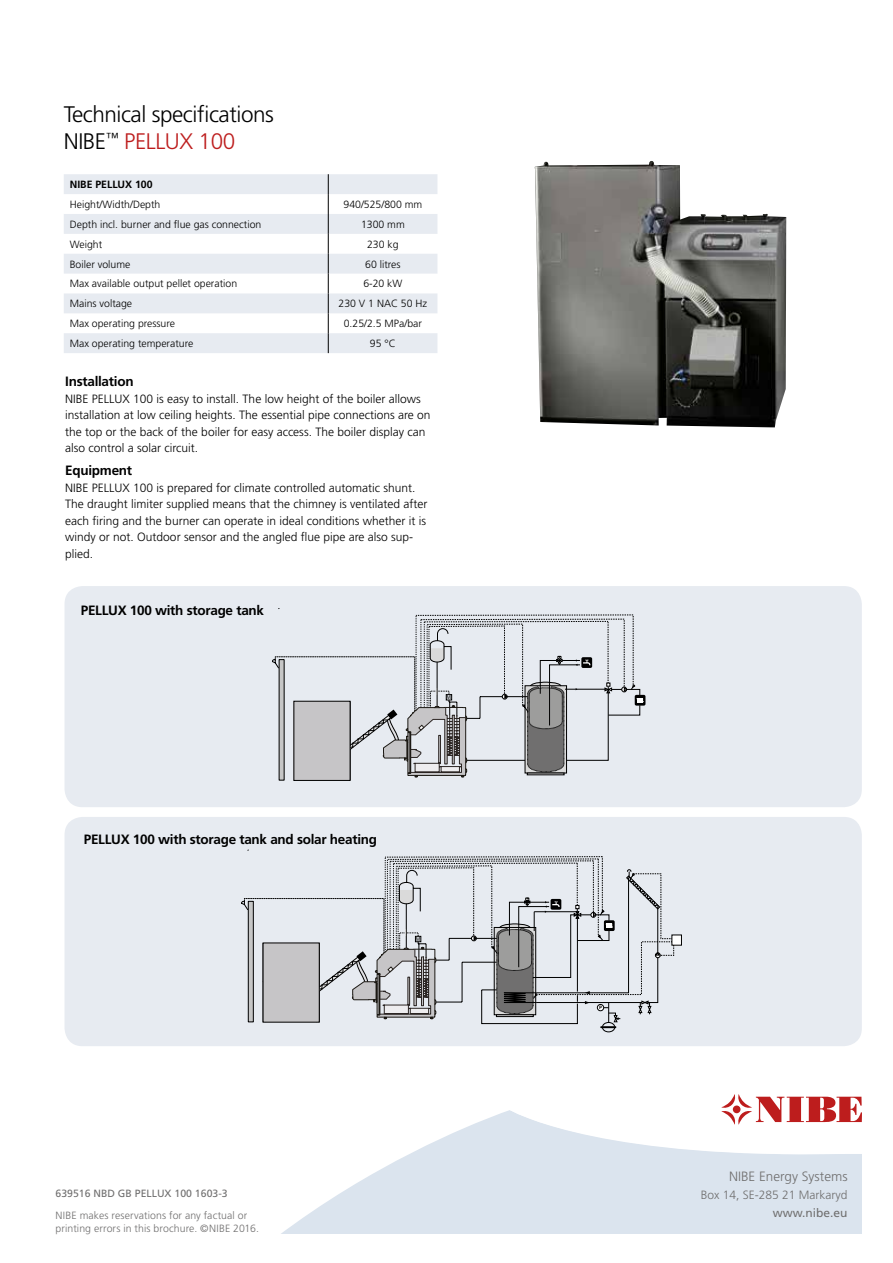
<style>
.page{position:relative;width:893px;height:1263px;background:#fff}
.page>*{position:absolute;margin:0;border:0;box-sizing:border-box;transform-origin:0 0}
.t1{font:300 22.5px/27px "Frutiger";letter-spacing:-.02em;color:#000}
.t2{font:700 13.5px "Frutiger";letter-spacing:-.02em;color:#000}
.t3{font:300 13.5px "Frutiger";color:#706f6f}
.t4{font:300 12px/16.5px "Frutiger";color:#000}
.t5{font:300 12px "Frutiger";color:#706f6f}
.t6{font:12px "Frutiger";color:#706f6f}
.t7{font:300 10.5px "Frutiger";color:#000}
.t8{font:300 10.5px "Frutiger";letter-spacing:.01em;color:#706f6f}
.t9{font:10.5px "Frutiger";color:#706f6f}
.t10{font:700 10.5px "Frutiger";color:#000}
.t11{font:5.7px "Myriad";color:#000}
.t12{font:700 4.5px "Helvetica";color:#000}
.s1{color:#bd1d1d}
</style>
<div class="page">
<svg style="left:282px;top:1110px;width:580px;height:123px;fill:#dbe4ee"></svg>
<svg style="left:510px;top:1094px;width:352px;height:60px"></svg>
<div style="left:65px;top:817px;width:797px;height:229px;background:#e7ebf1;border-radius:18px"></div>
<div style="left:65px;top:586px;width:797px;height:221px;background:#e7ebf1;border-radius:18px"></div>
<svg style="left:64px;top:174px;width:373px;height:179px;fill:#e7ebf1"></svg>
<svg style="left:328px;top:174px;width:1px;height:179px"></svg>
<img style="left:534px;top:161px;width:252px;height:266px">
<div style="left:672px;top:935px;width:9px;height:10px;background:#fff"></div>
<div style="left:672px;top:935px;width:10px;height:10px;border:1px solid #000"></div>
<div style="left:602px;top:1022px;width:13px;height:10px;border:1px solid #000;border-radius:50%"></div>
<svg style="left:241px;top:850px;width:433px;height:178px"></svg>
<svg style="left:272px;top:608px;width:372px;height:173px"></svg>
<hr style="left:467px;top:760px;width:58px;height:1px;background:#000">
<h1 class="t1" style="left:64px;top:101px;width:212px">Technical specifications<br>NIBE<sup>™</sup> <span class="s1">PELLUX 100</span></h1>
<p class="t10" style="left:70px;top:178px;width:84px">NIBE PELLUX 100</p>
<p class="t7" style="left:70px;top:198px;width:92px">Height/Width/Depth</p>
<p class="t7" style="left:343px;top:198px;width:80px">940/525/800 mm</p>
<p class="t7" style="left:70px;top:218px;width:193px">Depth incl. burner and flue gas connection</p>
<p class="t7" style="left:361px;top:218px;width:45px">1300 mm</p>
<p class="t7" style="left:70px;top:238px;width:34px">Weight</p>
<p class="t7" style="left:367px;top:238px;width:33px">230 kg</p>
<p class="t7" style="left:70px;top:258px;width:62px">Boiler volume</p>
<p class="t7" style="left:365px;top:258px;width:37px">60 litres</p>
<p class="t7" style="left:70px;top:278px;width:169px">Max available output pellet operation</p>
<p class="t7" style="left:363px;top:278px;width:41px">6-20 kW</p>
<p class="t7" style="left:70px;top:298px;width:64px">Mains voltage</p>
<p class="t7" style="left:338px;top:298px;width:90px">230 V 1 NAC 50 Hz</p>
<p class="t7" style="left:70px;top:318px;width:107px">Max operating pressure</p>
<p class="t7" style="left:344px;top:318px;width:80px">0.25/2.5 MPa/bar</p>
<p class="t7" style="left:70px;top:338px;width:125px">Max operating temperature</p>
<p class="t7" style="left:370px;top:338px;width:27px">95 °C</p>
<p class="t2" style="left:65px;top:373px;width:70px">Installation</p>
<p class="t4" style="left:65px;top:391px;width:367px">NIBE PELLUX 100 is easy to install. The low height of the boiler allows installation at low ceiling heights. The essential pipe connections are on the top or the back of the boiler for easy access. The boiler display can also control a solar circuit.</p>
<p class="t2" style="left:65px;top:462px;width:68px">Equipment</p>
<p class="t4" style="left:65px;top:480px;width:364px">NIBE PELLUX 100 is prepared for climate controlled automatic shunt.<br>The draught limiter supplied means that the chimney is ventilated after each firing and the burner can operate in ideal conditions whether it is windy or not. Outdoor sensor and the angled flue pipe are also sup&shy;plied.</p>
<p class="t2" style="left:81px;top:602px;width:185px">PELLUX 100 with storage tank</p>
<p class="t11" style="left:447px;top:694px;width:6px">M</p>
<p class="t2" style="left:84px;top:832px;width:295px">PELLUX 100 with storage tank and solar heating</p>
<p class="t11" style="left:416px;top:936px;width:6px">M</p>
<p class="t9" style="left:56px;top:1187px;width:174px">639516 NBD GB PELLUX 100 1603-3</p>
<p class="t12" style="left:599px;top:1004px;width:5px">P</p>
<p class="t3" style="left:729px;top:1168px;width:120px">NIBE Energy Systems</p>
<p class="t5" style="left:701px;top:1188px;width:148px">Box 14, SE-285 21 Markaryd</p>
<p class="t8" style="left:56px;top:1209px;width:193px">NIBE makes reservations for any factual or</p>
<p class="t6" style="left:773px;top:1205px;width:76px">www.nibe.eu</p>
<p class="t8" style="left:56px;top:1222px;width:205px">printing errors in this brochure. ©NIBE 2016.</p>
</div>
